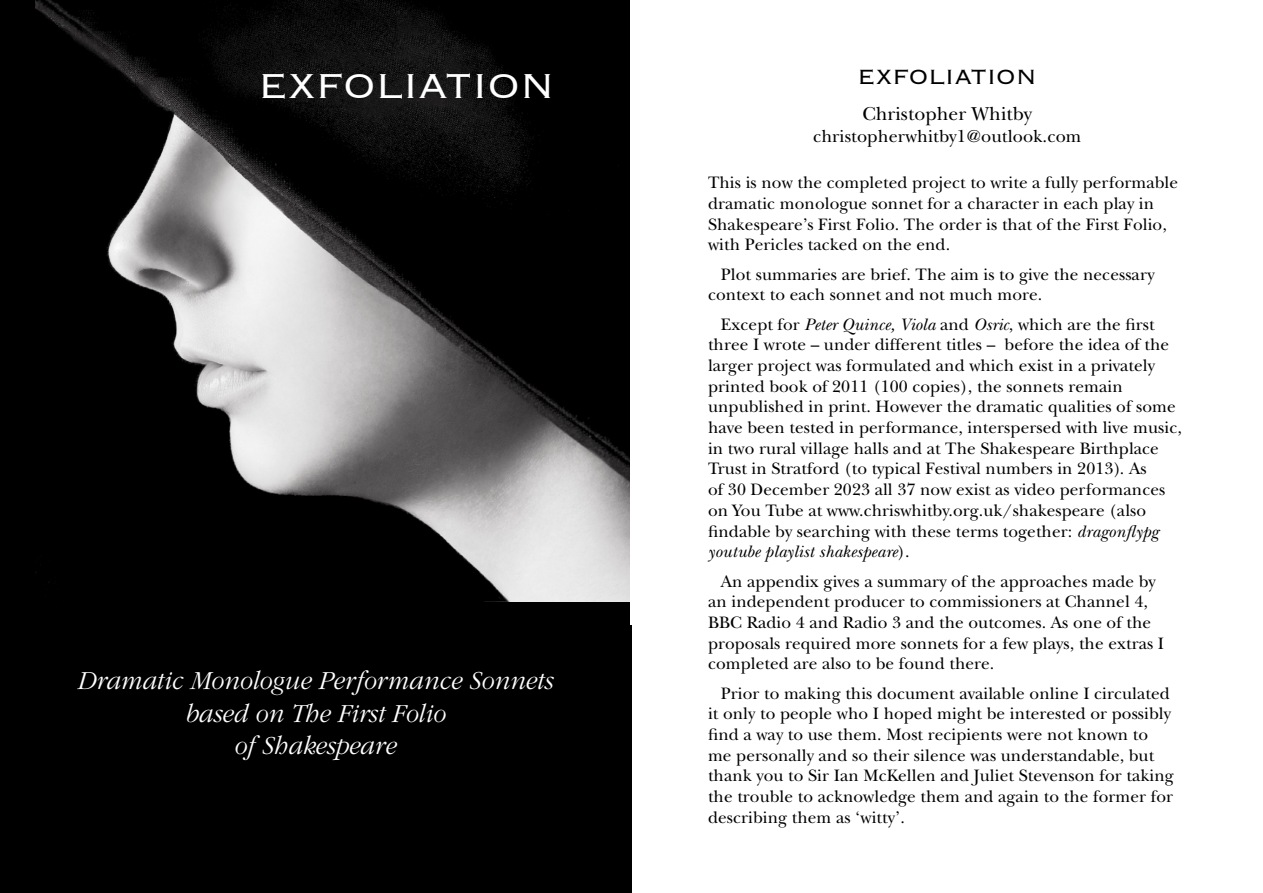
<style>
.page{position:relative;width:1263px;height:893px;background:#fff}
.page>*{position:absolute;margin:0;border:0;box-sizing:border-box;transform-origin:0 0}
.t1{font:300 45px "Copperplate";color:#fff}
.t2{font:italic 300 27px/32.4px "Garamond";color:#fff;text-align:center;scale:.95 1}
.t3{font:27px "Copperplate Thirty Two BC";letter-spacing:.005em;color:#000}
.t4{font:19.5px "New Baskerville";letter-spacing:.005em;color:#000}
.t5{font:18px "New Baskerville";letter-spacing:.005em;color:#000}
.t6{font:17.25px/20.7px "New Baskerville";letter-spacing:.005em;color:#000}
.s1{font-style:italic}
</style>
<div class="page">
<div style="left:0;top:0;width:630px;height:634px;background:#000"></div>
<img style="left:35px;top:0;width:595px;height:602px">
<div style="left:0;top:625px;width:631px;height:268px;background:#000"></div>
<h1 class="t1" style="left:258px;top:57px;width:298px">EXFOLIATION</h1>
<h2 class="t2" style="left:78px;top:665px;width:502px">Dramatic Monologue Performance Sonnets based on The First Folio<br>of Shakespeare</h2>
<h2 class="t3" style="left:857px;top:64px;width:181px">EXFOLIATION</h2>
<p class="t4" style="left:862px;top:103px;width:171px">Christopher Whitby</p>
<p class="t5" style="left:813px;top:125px;width:270px">christopherwhitby1@outlook.com</p>
<p class="t6" style="left:708px;top:173px;width:471px">This is now the completed project to write a fully performable dramatic monologue sonnet for a character in each play in Shakespeare’s First Folio. The order is that of the First Folio, with Pericles tacked on the end.</p>
<p class="t6" style="left:708px;top:264px;width:448px;text-indent:13px">Plot summaries are brief. The aim is to give the necessary context to each sonnet and not much more.</p>
<p class="t6" style="left:708px;top:314px;width:475px;text-indent:13px">Except for <span class="s1">Peter Quince, Viola</span> and <span class="s1">Osric</span>, which are the first three I wrote – under different titles – before the idea of the larger project was formulated and which exist in a privately printed book of 2011 (100 copies), the sonnets remain unpublished in print. However the dramatic qualities of some have been tested in performance, interspersed with live music, in two rural village halls and at The Shakespeare Birthplace Trust in Stratford (to typical Festival numbers in 2013). As<br>of 30 December 2023 all 37 now exist as video performances on You Tube at www.chriswhitby.org.uk/shakespeare (also findable by searching with these terms together: <span class="s1">dragonflypg youtube playlist shakespeare</span>).</p>
<p class="t6" style="left:708px;top:571px;width:458px;text-indent:13px">An appendix gives a summary of the approaches made by an independent producer to commissioners at Channel 4, BBC Radio 4 and Radio 3 and the outcomes. As one of the proposals required more sonnets for a few plays, the extras I completed are also to be found there.</p>
<p class="t6" style="left:708px;top:683px;width:467px;text-indent:13px">Prior to making this document available online I circulated it only to people who I hoped might be interested or possibly find a way to use them. Most recipients were not known to me personally and so their silence was understandable, but thank you to Sir Ian McKellen and Juliet Stevenson for taking the trouble to acknowledge them and again to the former for describing them as ‘witty’.</p>
</div>
